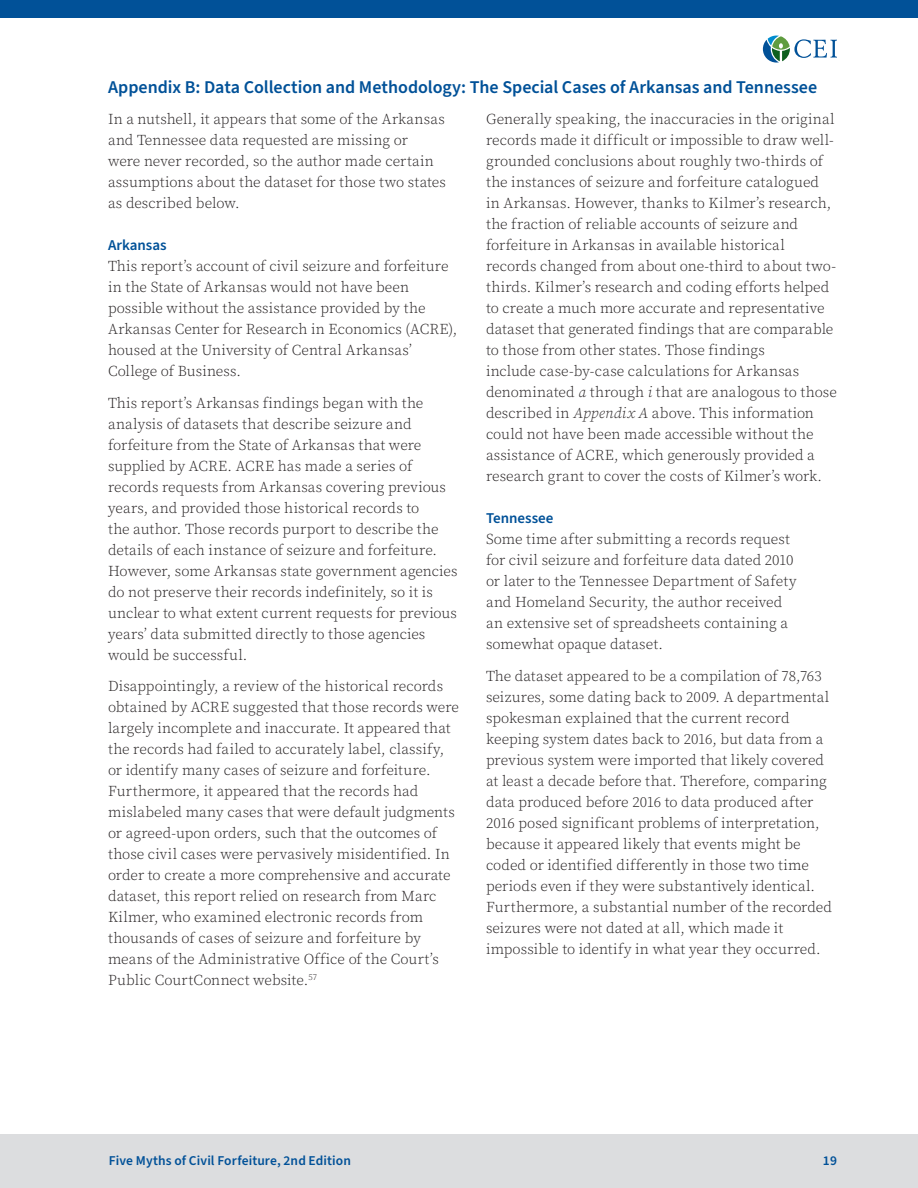
<style>
.page{position:relative;width:918px;height:1188px;background:#fff}
.page>*{position:absolute;margin:0;border:0;box-sizing:border-box;transform-origin:0 0}
.t1{font:600 18px "Source Sans Pro";color:#015198}
.t2{font:300 15px/21px "Source Serif Pro";letter-spacing:.005em;color:#231f20}
.t3{font:600 15px "Source Sans Pro";color:#015198}
.t4{font:600 13.5px "Source Sans Pro";letter-spacing:.01em;color:#015198}
.s1{font-style:italic}
</style>
<div class="page">
<div style="left:0;top:0;width:918px;height:18px;background:#015198"></div>
<svg style="left:763px;top:36px;width:74px;height:27px"></svg>
<div style="left:0;top:1134px;width:918px;height:54px;background:#dcdddf"></div>
<h1 class="t1" style="left:108px;top:75px;width:711px">Appendix B: Data Collection and Methodology: The Special Cases of Arkansas and Tennessee</h1>
<p class="t2" style="left:108px;top:109px;width:339px">In a nutshell, it appears that some of the Arkansas and Tennessee data requested are missing or<br>were never recorded, so the author made certain assumptions about the dataset for those two states as described below.</p>
<h2 class="t3" style="left:108px;top:235px;width:60px">Arkansas</h2>
<p class="t2" style="left:108px;top:256px;width:351px">This report’s account of civil seizure and forfeiture in the State of Arkansas would not have been possible without the assistance provided by the Arkansas Center for Research in Economics (ACRE), housed at the University of Central Arkansas’ College of Business.</p>
<p class="t2" style="left:108px;top:392px;width:351px">This report’s Arkansas findings began with the analysis of datasets that describe seizure and forfeiture from the State of Arkansas that were supplied by ACRE. ACRE has made a series of records requests from Arkansas covering previous years, and provided those historical records to<br>the author. Those records purport to describe the details of each instance of seizure and forfeiture.<br>However, some Arkansas state government agencies do not preserve their records indefinitely, so it is unclear to what extent current requests for previous years’ data submitted directly to those agencies would be successful.</p>
<p class="t2" style="left:108px;top:676px;width:353px">Disappointingly, a review of the historical records obtained by ACRE suggested that those records were largely incomplete and inaccurate. It appeared that the records had failed to accurately label, classify, or identify many cases of seizure and forfeiture.<br>Furthermore, it appeared that the records had mislabeled many cases that were default judgments or agreed-upon orders, such that the outcomes of those civil cases were pervasively misidentified. In order to create a more comprehensive and accurate dataset, this report relied on research from Marc Kilmer, who examined electronic records from thousands of cases of seizure and forfeiture by means of the Administrative Office of the Court’s Public CourtConnect website.<sup>57</sup></p>
<p class="t2" style="left:486px;top:109px;width:352px">Generally speaking, the inaccuracies in the original records made it difficult or impossible to draw well&shy;grounded conclusions about roughly two-thirds of the instances of seizure and forfeiture catalogued<br>in Arkansas. However, thanks to Kilmer’s research, the fraction of reliable accounts of seizure and forfeiture in Arkansas in available historical records changed from about one-third to about two&shy;thirds. Kilmer’s research and coding efforts helped to create a much more accurate and representative dataset that generated findings that are comparable to those from other states. Those findings<br>include case-by-case calculations for Arkansas denominated <span class="s1">a</span> through <span class="s1">i</span> that are analogous to those described in <span class="s1">Appendix A</span> above. This information could not have been made accessible without the assistance of ACRE, which generously provided a research grant to cover the costs of Kilmer’s work.</p>
<h2 class="t3" style="left:486px;top:508px;width:69px">Tennessee</h2>
<p class="t2" style="left:486px;top:529px;width:312px">Some time after submitting a records request for civil seizure and forfeiture data dated 2010 or later to the Tennessee Department of Safety and Homeland Security, the author received an extensive set of spreadsheets containing a somewhat opaque dataset.</p>
<p class="t2" style="left:486px;top:665px;width:348px">The dataset appeared to be a compilation of 78,763 seizures, some dating back to 2009. A departmental spokesman explained that the current record keeping system dates back to 2016, but data from a previous system were imported that likely covered at least a decade before that. Therefore, comparing data produced before 2016 to data produced after 2016 posed significant problems of interpretation, because it appeared likely that events might be coded or identified differently in those two time periods even if they were substantively identical.<br>Furthermore, a substantial number of the recorded seizures were not dated at all, which made it impossible to identify in what year they occurred.</p>
<p class="t4" style="left:109px;top:1152px;width:244px">Five Myths of Civil Forfeiture, 2nd Edition</p>
<p class="t4" style="left:823px;top:1152px;width:16px">19</p>
</div>
